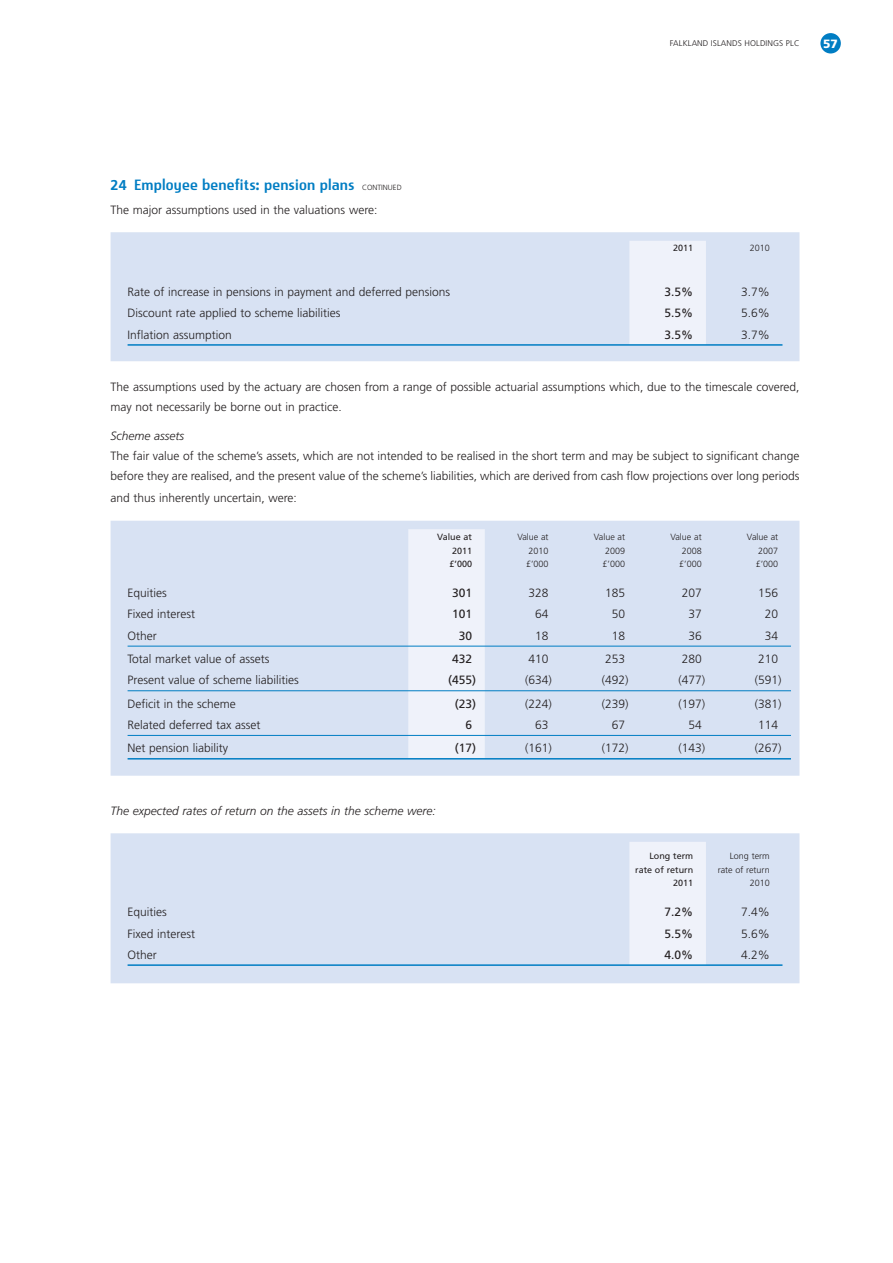
<style>
.page{position:relative;width:893px;height:1263px;background:#fff}
.page>*{position:absolute;margin:0;border:0;box-sizing:border-box;transform-origin:0 0}
.t1{font:14.25px "Storm Sans";letter-spacing:.015em;color:#007dc3}
.t2{font:300 12px/20.2px "Frutiger";color:#231f20}
.t3{font:italic 300 12px "Frutiger";color:#231f20}
.t4{font:12px "Frutiger";color:#231f20}
.t5{font:900 12px "Frutiger";color:#fff}
.t6{font:300 9px/13.5px "Frutiger";color:#231f20;text-align:justify}
.t7{font:9px/13.5px "Frutiger";color:#231f20;text-align:justify}
.t8{font:300 8.25px "Frutiger";letter-spacing:.015em;color:#231f20}
.s1{font-family:"Frutiger";font-weight:700}
.s2{font-family:"Frutiger";font-weight:300;font-size:7.5px;color:#231f20}
</style>
<div class="page">
<div style="left:820px;top:33px;width:21px;height:21px;background:#007dc3;border-radius:50%"></div>
<div style="left:111px;top:232px;width:688px;height:129px;background:#d8e2f3"></div>
<div style="left:111px;top:521px;width:688px;height:255px;background:#d8e2f3"></div>
<div style="left:111px;top:833px;width:688px;height:150px;background:#d8e2f3"></div>
<div style="left:629px;top:241px;width:77px;height:103px;background:#eff2fa"></div>
<hr style="left:128px;top:344px;width:654px;height:2px;background:#007dc3">
<div style="left:408px;top:529px;width:77px;height:229px;background:#eff2fa"></div>
<hr style="left:128px;top:758px;width:663px;height:2px;background:#007dc3">
<hr style="left:128px;top:646px;width:663px;height:1px;background:#007dc3">
<hr style="left:128px;top:690px;width:663px;height:1px;background:#007dc3">
<hr style="left:128px;top:735px;width:663px;height:1px;background:#007dc3">
<div style="left:629px;top:842px;width:77px;height:122px;background:#eff2fa"></div>
<hr style="left:128px;top:964px;width:654px;height:2px;background:#007dc3">
<p class="t1" style="left:111px;top:178px;width:293px"><span class="s1">24</span> Employee benefits: pension plans <span class="s2">CONTINUED</span></p>
<p class="t2" style="left:111px;top:200px;width:268px">The major assumptions used in the valuations were:</p>
<p class="t8" style="left:670px;top:40px;width:131px">FALKLAND ISLANDS HOLDINGS PLC</p>
<p class="t5" style="left:823px;top:39px;width:16px">57</p>
<p class="t7" style="left:673px;top:242px;width:22px">2011</p>
<p class="t6" style="left:750px;top:242px;width:22px">2010</p>
<p class="t2" style="left:128px;top:283px;width:324px">Rate of increase in pensions in payment and deferred pensions</p>
<p class="t4" style="left:664px;top:287px;width:30px">3.5%</p>
<p class="t2" style="left:741px;top:283px;width:30px">3.7%</p>
<p class="t2" style="left:128px;top:304px;width:215px">Discount rate applied to scheme liabilities</p>
<p class="t4" style="left:664px;top:308px;width:30px">5.5%</p>
<p class="t2" style="left:741px;top:304px;width:30px">5.6%</p>
<p class="t2" style="left:128px;top:325px;width:106px">Inflation assumption</p>
<p class="t4" style="left:664px;top:330px;width:30px">3.5%</p>
<p class="t2" style="left:741px;top:325px;width:30px">3.7%</p>
<p class="t2" style="left:111px;top:377px;width:690px">The assumptions used by the actuary are chosen from a range of possible actuarial assumptions which, due to the timescale covered, may not necessarily be borne out in practice.</p>
<p class="t3" style="left:111px;top:431px;width:75px">Scheme assets</p>
<p class="t2" style="left:111px;top:447px;width:690px">The fair value of the scheme’s assets, which are not intended to be realised in the short term and may be subject to significant change before they are realised, and the present value of the scheme’s liabilities, which are derived from cash flow projections over long periods</p>
<p class="t2" style="left:111px;top:489px;width:188px">and thus inherently uncertain, were:</p>
<p class="t7" style="left:449px;top:531px;width:24px;text-indent:-12px">Value at 2011 £’000</p>
<p class="t6" style="left:526px;top:531px;width:24px;text-indent:-9px">Value at 2010 £’000</p>
<p class="t6" style="left:603px;top:531px;width:24px;text-indent:-9px">Value at 2009 £’000</p>
<p class="t6" style="left:679px;top:531px;width:24px;text-indent:-9px">Value at 2008 £’000</p>
<p class="t6" style="left:756px;top:531px;width:24px;text-indent:-9px">Value at 2007 £’000</p>
<p class="t2" style="left:128px;top:584px;width:41px">Equities</p>
<p class="t4" style="left:452px;top:588px;width:22px">301</p>
<p class="t2" style="left:528px;top:584px;width:22px">328</p>
<p class="t2" style="left:605px;top:584px;width:22px">185</p>
<p class="t2" style="left:682px;top:584px;width:22px">207</p>
<p class="t2" style="left:758px;top:584px;width:22px">156</p>
<p class="t2" style="left:128px;top:605px;width:69px">Fixed interest</p>
<p class="t4" style="left:452px;top:609px;width:22px">101</p>
<p class="t2" style="left:535px;top:605px;width:15px">64</p>
<p class="t2" style="left:612px;top:605px;width:15px">50</p>
<p class="t2" style="left:688px;top:605px;width:15px">37</p>
<p class="t2" style="left:765px;top:605px;width:15px">20</p>
<p class="t2" style="left:128px;top:626px;width:31px">Other</p>
<p class="t4" style="left:459px;top:631px;width:15px">30</p>
<p class="t2" style="left:535px;top:626px;width:15px">18</p>
<p class="t2" style="left:612px;top:626px;width:15px">18</p>
<p class="t2" style="left:688px;top:626px;width:15px">36</p>
<p class="t2" style="left:765px;top:626px;width:15px">34</p>
<p class="t2" style="left:128px;top:650px;width:143px">Total market value of assets</p>
<p class="t4" style="left:452px;top:654px;width:22px">432</p>
<p class="t2" style="left:528px;top:650px;width:22px">410</p>
<p class="t2" style="left:605px;top:650px;width:22px">253</p>
<p class="t2" style="left:682px;top:650px;width:22px">280</p>
<p class="t2" style="left:758px;top:650px;width:22px">210</p>
<p class="t2" style="left:128px;top:671px;width:173px">Present value of scheme liabilities</p>
<p class="t4" style="left:448px;top:675px;width:30px">(455)</p>
<p class="t2" style="left:525px;top:671px;width:28px">(634)</p>
<p class="t2" style="left:602px;top:671px;width:28px">(492)</p>
<p class="t2" style="left:678px;top:671px;width:28px">(477)</p>
<p class="t2" style="left:755px;top:671px;width:28px">(591)</p>
<p class="t2" style="left:128px;top:694px;width:110px">Deficit in the scheme</p>
<p class="t4" style="left:455px;top:699px;width:23px">(23)</p>
<p class="t2" style="left:525px;top:694px;width:28px">(224)</p>
<p class="t2" style="left:602px;top:694px;width:28px">(239)</p>
<p class="t2" style="left:678px;top:694px;width:28px">(197)</p>
<p class="t2" style="left:755px;top:694px;width:28px">(381)</p>
<p class="t2" style="left:128px;top:716px;width:134px">Related deferred tax asset</p>
<p class="t4" style="left:465px;top:720px;width:8px">6</p>
<p class="t2" style="left:535px;top:716px;width:15px">63</p>
<p class="t2" style="left:612px;top:716px;width:15px">67</p>
<p class="t2" style="left:688px;top:716px;width:15px">54</p>
<p class="t2" style="left:758px;top:716px;width:22px">114</p>
<p class="t2" style="left:128px;top:739px;width:102px">Net pension liability</p>
<p class="t4" style="left:455px;top:743px;width:23px">(17)</p>
<p class="t2" style="left:525px;top:739px;width:28px">(161)</p>
<p class="t2" style="left:602px;top:739px;width:28px">(172)</p>
<p class="t2" style="left:678px;top:739px;width:28px">(143)</p>
<p class="t2" style="left:755px;top:739px;width:28px">(267)</p>
<p class="t3" style="left:111px;top:806px;width:327px">The expected rates of return on the assets in the scheme were:</p>
<p class="t7" style="left:635px;top:850px;width:60px;text-align:right">Long term rate of return<br>2011</p>
<p class="t6" style="left:718px;top:850px;width:54px;text-align:right">Long term rate of return<br>2010</p>
<p class="t2" style="left:128px;top:903px;width:41px">Equities</p>
<p class="t4" style="left:664px;top:907px;width:30px">7.2%</p>
<p class="t2" style="left:741px;top:903px;width:30px">7.4%</p>
<p class="t2" style="left:128px;top:924px;width:69px">Fixed interest</p>
<p class="t4" style="left:664px;top:928px;width:30px">5.5%</p>
<p class="t2" style="left:741px;top:924px;width:30px">5.6%</p>
<p class="t2" style="left:128px;top:945px;width:31px">Other</p>
<p class="t4" style="left:664px;top:950px;width:30px">4.0%</p>
<p class="t2" style="left:741px;top:945px;width:30px">4.2%</p>
</div>
